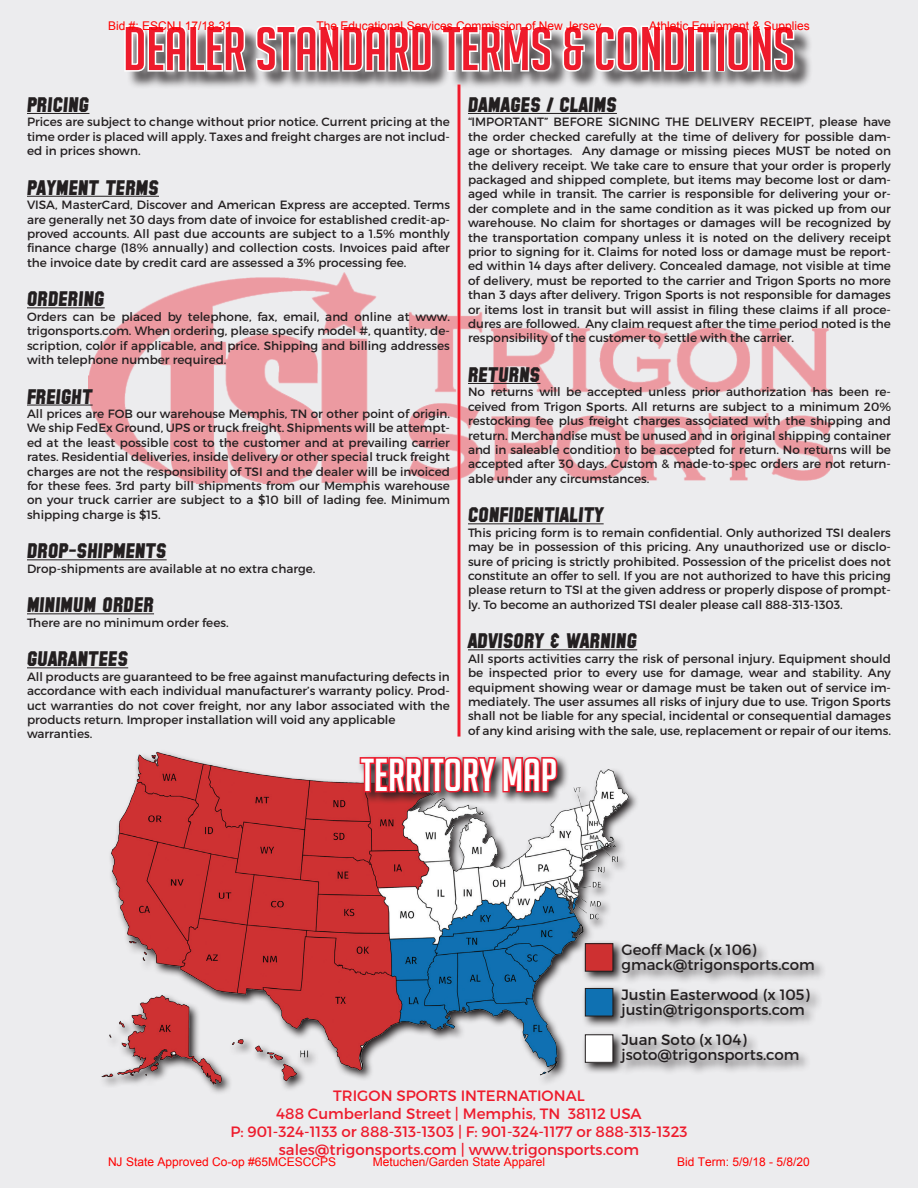
<style>
.page{position:relative;width:918px;height:1188px;background:#ececee}
.page>*{position:absolute;margin:0;border:0;box-sizing:border-box;transform-origin:0 0}
.t1{font:60px "Big Noodle Titling";color:#ee1b2c}
.t2{font:45px "Big Noodle Titling";color:#fff}
.t3{font:italic 700 21px "SF Collegiate Solid";color:#231f20}
.t4{font:15px/18px "Montserrat";color:#ee1b2c;text-align:center}
.t5{font:15px/15px "Montserrat";color:#231f20}
.t6{font:12px/14.4px "Montserrat";color:#231f20;text-align:justify}
.t7{font:12px "Arial";color:#f00}
</style>
<div class="page">
<img style="left:89px;top:273px;width:743px;height:210px">
<hr style="left:27px;top:113px;width:62px;height:1px;background:#231f20">
<hr style="left:27px;top:196px;width:132px;height:1px;background:#231f20">
<hr style="left:27px;top:308px;width:78px;height:1px;background:#231f20">
<hr style="left:27px;top:405px;width:66px;height:1px;background:#231f20">
<hr style="left:27px;top:560px;width:140px;height:1px;background:#231f20">
<hr style="left:27px;top:614px;width:127px;height:1px;background:#231f20">
<hr style="left:27px;top:668px;width:101px;height:1px;background:#231f20">
<div style="left:126px;top:28px;width:687px;height:62px;background:#231f20;opacity:.75"></div>
<svg style="left:123px;top:24px;width:125px;height:49px"></svg>
<svg style="left:254px;top:22px;width:180px;height:51px"></svg>
<svg style="left:440px;top:10px;width:113px;height:63px"></svg>
<svg style="left:561px;top:24px;width:25px;height:49px"></svg>
<svg style="left:593px;top:22px;width:93px;height:51px"></svg>
<div style="left:687px;top:26px;width:9px;height:46px;border:3px solid #fff"></div>
<svg style="left:695px;top:24px;width:22px;height:49px"></svg>
<div style="left:716px;top:26px;width:9px;height:46px;border:3px solid #fff"></div>
<svg style="left:726px;top:22px;width:70px;height:51px"></svg>
<hr style="left:468px;top:113px;width:149px;height:1px;background:#231f20">
<hr style="left:468px;top:383px;width:72px;height:1px;background:#231f20">
<hr style="left:468px;top:524px;width:136px;height:1px;background:#231f20">
<hr style="left:468px;top:650px;width:169px;height:1px;background:#231f20">
<hr style="left:458px;top:84px;width:2px;height:653px;background:#ee1b2c">
<img style="left:76px;top:726px;width:619px;height:389px">
<svg style="left:357px;top:754px;width:213px;height:50px;background:#b59799"></svg>
<svg style="left:358px;top:738px;width:201px;height:56px;background:#cb767e"></svg>
<svg style="left:582px;top:940px;width:43px;height:43px"></svg>
<div style="left:585px;top:944px;width:28px;height:27px;background:#ce3031"></div>
<div style="left:585px;top:943px;width:28px;height:28px;border:1px solid #231f20"></div>
<svg style="left:582px;top:985px;width:36px;height:43px"></svg>
<div style="left:585px;top:988px;width:28px;height:28px;background:#0f71b2"></div>
<div style="left:585px;top:988px;width:28px;height:28px;border:1px solid #231f20"></div>
<svg style="left:582px;top:1031px;width:36px;height:43px"></svg>
<div style="left:585px;top:1035px;width:28px;height:27px;background:#fff"></div>
<div style="left:585px;top:1035px;width:28px;height:28px;border:1px solid #231f20"></div>
<div style="left:618px;top:941px;width:209px;height:134px;background:#231f20;opacity:.75"></div>
<p class="t7" style="left:108px;top:18px;width:126px">Bid #: ESCNJ 17/18-31</p>
<p class="t7" style="left:317px;top:18px;width:286px">The Educational Services Commission of New Jersey</p>
<p class="t7" style="left:649px;top:18px;width:162px">Athletic Equipment &amp; Supplies</p>
<h1 class="t1" style="left:123px;top:16px;width:673px">DEALER STANDARD TERMS &amp; CONDITIONS</h1>
<h3 class="t3" style="left:468px;top:96px;width:150px">DAMAGES / CLAIMS</h3>
<p class="t6" style="left:468px;top:115px;width:425px">“IMPORTANT” BEFORE SIGNING THE DELIVERY RECEIPT, please have the order checked carefully at the time of delivery for possible dam&shy;age or shortages. Any damage or missing pieces MUST be noted on the delivery receipt. We take care to ensure that your order is properly packaged and shipped complete, but items may become lost or dam&shy;aged while in transit. The carrier is responsible for delivering your or&shy;der complete and in the same condition as it was picked up from our warehouse. No claim for shortages or damages will be recognized by the transportation company unless it is noted on the delivery receipt prior to signing for it. Claims for noted loss or damage must be report&shy;ed within 14 days after delivery. Concealed damage, not visible at time of delivery, must be reported to the carrier and Trigon Sports no more than 3 days after delivery. Trigon Sports is not responsible for damages or items lost in transit but will assist in filing these claims if all proce&shy;dures are followed. Any claim request after the time period noted is the responsibility of the customer to settle with the carrier.</p>
<h3 class="t3" style="left:468px;top:366px;width:74px">RETURNS</h3>
<p class="t6" style="left:468px;top:385px;width:425px">No returns will be accepted unless prior authorization has been re&shy;ceived from Trigon Sports. All returns are subject to a minimum 20% restocking fee plus freight charges associated with the shipping and return. Merchandise must be unused and in original shipping container and in saleable condition to be accepted for return. No returns will be accepted after 30 days. Custom &amp; made-to-spec orders are not return&shy;able under any circumstances.</p>
<h3 class="t3" style="left:468px;top:507px;width:137px">CONFIDENTIALITY</h3>
<p class="t6" style="left:468px;top:525px;width:424px">This pricing form is to remain confidential. Only authorized TSI dealers may be in possession of this pricing. Any unauthorized use or disclo&shy;sure of pricing is strictly prohibited. Possession of the pricelist does not constitute an offer to sell. If you are not authorized to have this pricing please return to TSI at the given address or properly dispose of prompt&shy;ly. To become an authorized TSI dealer please call 888-313-1303.</p>
<h3 class="t3" style="left:468px;top:633px;width:171px">ADVISORY &amp; WARNING</h3>
<p class="t6" style="left:468px;top:651px;width:425px">All sports activities carry the risk of personal injury. Equipment should be inspected prior to every use for damage, wear and stability. Any equipment showing wear or damage must be taken out of service im&shy;mediately. The user assumes all risks of injury due to use. Trigon Sports shall not be liable for any special, incidental or consequential damages of any kind arising with the sale, use, replacement or repair of our items.</p>
<h2 class="t2" style="left:361px;top:751px;width:198px">TERRITORY MAP</h2>
<h3 class="t3" style="left:27px;top:96px;width:64px">PRICING</h3>
<p class="t6" style="left:27px;top:115px;width:424px">Prices are subject to change without prior notice. Current pricing at the time order is placed will apply. Taxes and freight charges are not includ&shy;ed in prices shown.</p>
<h3 class="t3" style="left:27px;top:179px;width:133px">PAYMENT TERMS</h3>
<p class="t6" style="left:27px;top:198px;width:425px">VISA, MasterCard, Discover and American Express are accepted. Terms are generally net 30 days from date of invoice for established credit-ap&shy;proved accounts. All past due accounts are subject to a 1.5% monthly finance charge (18% annually) and collection costs. Invoices paid after the invoice date by credit card are assessed a 3% processing fee.</p>
<h3 class="t3" style="left:27px;top:291px;width:79px">ORDERING</h3>
<p class="t6" style="left:27px;top:309px;width:424px">Orders can be placed by telephone, fax, email, and online at www. trigonsports.com. When ordering, please specify model #, quantity, de&shy;scription, color if applicable, and price. Shipping and billing addresses with telephone number required.</p>
<h3 class="t3" style="left:27px;top:388px;width:67px">FREIGHT</h3>
<p class="t6" style="left:27px;top:407px;width:425px">All prices are FOB our warehouse Memphis, TN or other point of origin.<br>We ship FedEx Ground, UPS or truck freight. Shipments will be attempt&shy;ed at the least possible cost to the customer and at prevailing carrier rates. Residential deliveries, inside delivery or other special truck freight charges are not the responsibility of TSI and the dealer will be invoiced for these fees. 3rd party bill shipments from our Memphis warehouse on your truck carrier are subject to a $10 bill of lading fee. Minimum shipping charge is $15.</p>
<h3 class="t3" style="left:27px;top:543px;width:141px">DROP-SHIPMENTS</h3>
<p class="t6" style="left:27px;top:561px;width:290px">Drop-shipments are available at no extra charge.</p>
<h3 class="t3" style="left:27px;top:597px;width:129px">MINIMUM ORDER</h3>
<p class="t6" style="left:27px;top:615px;width:203px">There are no minimum order fees.</p>
<h3 class="t3" style="left:27px;top:651px;width:103px">GUARANTEES</h3>
<p class="t6" style="left:27px;top:669px;width:425px;text-align:left">All products are guaranteed to be free against manufacturing defects in accordance with each individual manufacturer’s warranty policy. Prod&shy;uct warranties do not cover freight, nor any labor associated with the products return. Improper installation will void any applicable warranties.</p>
<p class="t5" style="left:621px;top:942px;width:195px">Geoff Mack (x 106) gmack@trigonsports.com</p>
<p class="t5" style="left:621px;top:987px;width:190px">Justin Easterwood (x 105) justin@trigonsports.com</p>
<p class="t5" style="left:621px;top:1032px;width:180px">Juan Soto (x 104) jsoto@trigonsports.com</p>
<p class="t4" style="left:230px;top:1087px;width:459px">TRIGON SPORTS INTERNATIONAL<br>488 Cumberland Street | Memphis, TN 38112 USA<br>P: 901-324-1133 or 888-313-1303 | F: 901-324-1177 or 888-313-1323 sales@trigonsports.com | www.trigonsports.com</p>
<p class="t7" style="left:108px;top:1154px;width:230px">NJ State Approved Co-op #65MCESCCPS</p>
<p class="t7" style="left:373px;top:1154px;width:174px">Metuchen/Garden State Apparel</p>
<p class="t7" style="left:677px;top:1154px;width:134px">Bid Term: 5/9/18 - 5/8/20</p>
</div>
